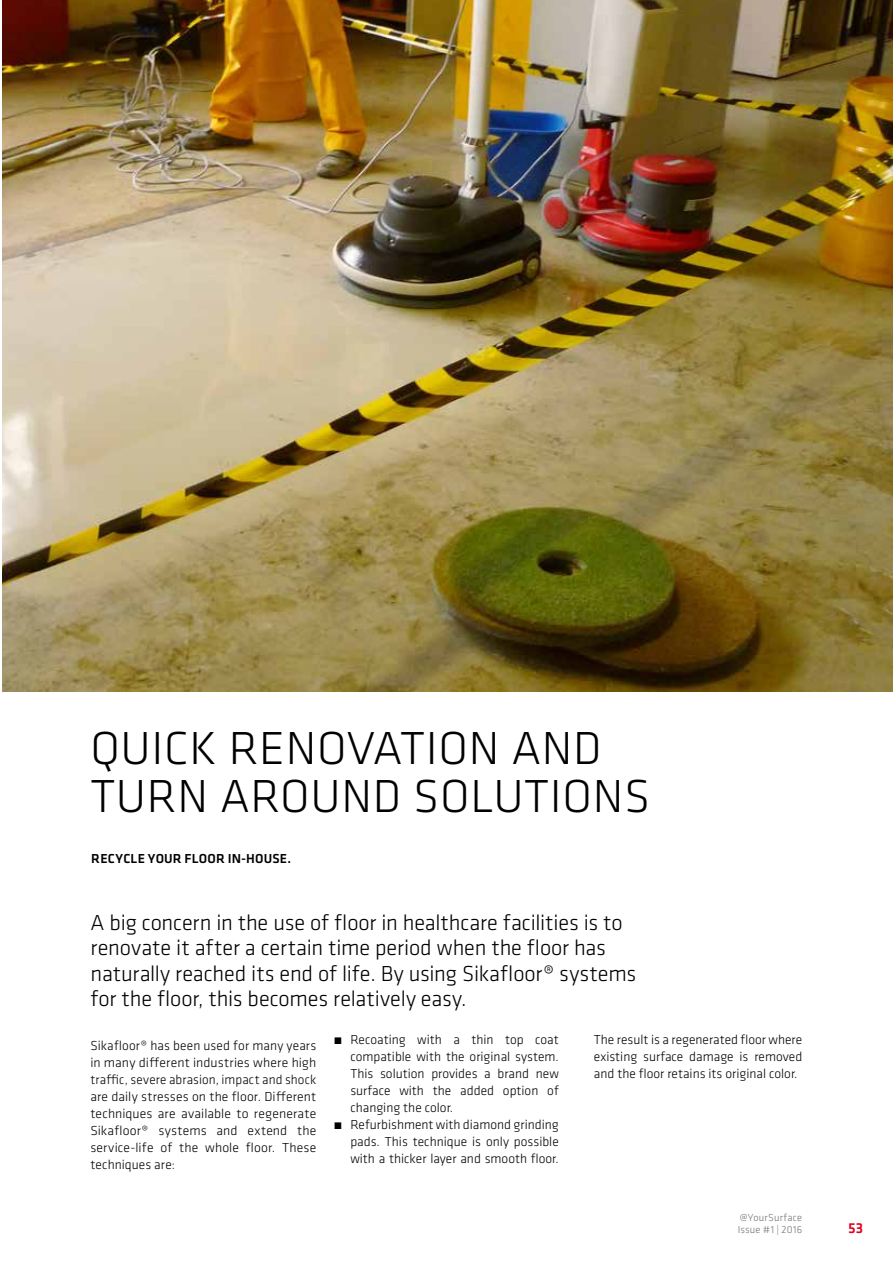
<style>
.page{position:relative;width:893px;height:1263px;background:#fff}
.page>*{position:absolute;margin:0;border:0;box-sizing:border-box;transform-origin:0 0}
.t1{font:300 48px/48px "Klavika";letter-spacing:.015em;color:#000}
.t2{font:300 22.5px/25.5px "Klavika";letter-spacing:-.005em;color:#000}
.t3{font:500 15px "Klavika";color:#e2001a}
.t4{font:300 13.5px/17px "Klavika";color:#000;text-align:justify}
.t5{font:500 13.5px "Klavika";letter-spacing:.015em;color:#000}
.t6{font:300 10.5px/12.6px "Klavika";letter-spacing:.015em;color:#707172}
</style>
<div class="page">
<img style="left:2px;top:0;width:891px;height:692px">
<h1 class="t1" style="left:90px;top:723px;width:561px">QUICK RENOVATION AND<br>TURN AROUND SOLUTIONS</h1>
<p class="t5" style="left:91px;top:850px;width:201px">RECYCLE YOUR FLOOR IN-HOUSE.</p>
<h2 class="t2" style="left:91px;top:909px;width:547px">A big concern in the use of floor in healthcare facilities is to renovate it after a certain time period when the floor has naturally reached its end of life. By using Sikafloor® systems for the floor, this becomes relatively easy.</h2>
<p class="t4" style="left:90px;top:1037px;width:227px">Sikafloor® has been used for many years in many different industries where high traffic, severe abrasion, impact and shock are daily stresses on the floor. Different techniques are available to regenerate Sikafloor® systems and extend the service-life of the whole floor. These techniques are:</p>
<p class="t4" style="left:333px;top:1031px;width:227px">́ Recoating with a thin top coat</p>
<p class="t4" style="left:594px;top:1031px;width:210px">The result is a regenerated floor where existing surface damage is removed and the floor retains its original color.</p>
<p class="t4" style="left:350px;top:1048px;width:210px">compatible with the original system.</p>
<p class="t4" style="left:350px;top:1065px;width:210px">This solution provides a brand new</p>
<p class="t4" style="left:350px;top:1082px;width:210px">surface with the added option of</p>
<p class="t4" style="left:350px;top:1099px;width:104px">changing the color.</p>
<p class="t4" style="left:333px;top:1116px;width:227px">́ Refurbishment with diamond grinding</p>
<p class="t4" style="left:350px;top:1133px;width:210px">pads. This technique is only possible</p>
<p class="t4" style="left:350px;top:1150px;width:210px">with a thicker layer and smooth floor.</p>
<p class="t6" style="left:738px;top:1211px;width:66px">@YourSurface<br>Issue #1 | 2016</p>
<p class="t3" style="left:848px;top:1218px;width:17px">53</p>
</div>
